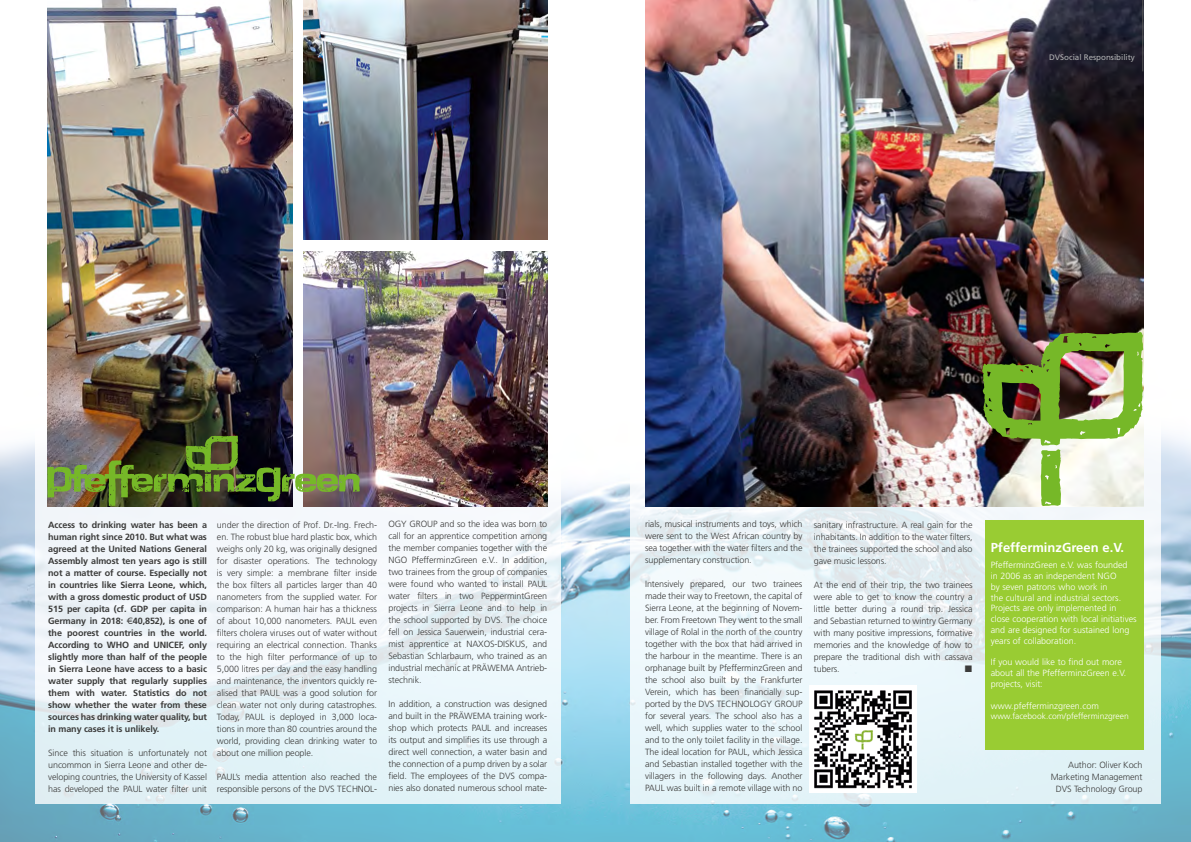
<style>
.page{position:relative;width:1191px;height:842px;background:#fff}
.page>*{position:absolute;margin:0;border:0;box-sizing:border-box;transform-origin:0 0}
.t1{font:700 13px "Frutiger";color:#fff}
.t2{font:300 9px/12px "Frutiger";letter-spacing:-.01em;color:#3b3b3a;text-align:justify}
.t3{font:700 9px/12px "Frutiger";letter-spacing:-.01em;color:#3b3b3a;text-align:justify}
.t4{font:300 9px/10.8px "Frutiger";color:#fff}
.t5{font:300 8.5px "Frutiger";color:#fff}
.t6{font:8px "Frutiger";color:#b1b2b3}
</style>
<div class="page">
<img style="left:0;top:313px;width:1191px;height:529px">
<svg style="left:35px;top:381px;width:525px;height:423px;fill:#eef6fa"></svg>
<svg style="left:630px;top:374px;width:531px;height:430px;fill:#e9f5fa"></svg>
<img style="left:645px;top:0;width:498px;height:506px">
<img style="left:48px;top:0;width:244px;height:436px">
<img style="left:303px;top:252px;width:244px;height:254px">
<img style="left:303px;top:0;width:244px;height:240px">
<img style="left:809px;top:685px;width:108px;height:108px">
<hr style="left:1142px;top:0;width:1px;height:71px;background:#565656">
<img style="left:982px;top:332px;width:161px;height:174px">
<img style="left:47px;top:436px;width:313px;height:70px">
<div style="left:985px;top:521px;width:158px;height:229px;background:#9c3"></div>
<svg style="left:965px;top:665px;width:7px;height:7px"></svg>
<p class="t6" style="left:1049px;top:53px;width:87px">DVSocial Responsibility</p>
<p class="t3" style="left:48px;top:518px;width:160px">Access to drinking water has been a human right since 2010. But what was agreed at the United Nations General Assembly almost ten years ago is still not a matter of course. Especially not in countries like Sierra Leone, which, with a gross domestic product of USD 515 per capita (cf. GDP per capita in Germany in 2018: € 40,852), is one of the poorest countries in the world.<br>According to WHO and UNICEF, only slightly more than half of the people in Sierra Leone have access to a basic water supply that regularly supplies them with water. Statistics do not show whether the water from these sources has drinking water quality, but in many cases it is unlikely.</p>
<p class="t2" style="left:48px;top:747px;width:160px">Since this situation is unfortunately not uncommon in Sierra Leone and other de&shy;veloping countries, the University of Kassel has developed the PAUL water filter unit</p>
<p class="t2" style="left:217px;top:518px;width:162px">under the direction of Prof. Dr.-Ing. Frech&shy;en. The robust blue hard plastic box, which weighs only 20 kg, was originally designed for disaster operations. The technology is very simple: a membrane filter inside the box filters all particles larger than 40 nanometers from the supplied water. For comparison: A human hair has a thickness of about 10,000 nanometers. PAUL even filters cholera viruses out of water without requiring an electrical connection. Thanks to the high filter performance of up to 5,000 litres per day and the easy handling and maintenance, the inventors quickly re&shy;alised that PAUL was a good solution for clean water not only during catastrophes.<br>Today, PAUL is deployed in 3,000 loca&shy;tions in more than 80 countries around the world, providing clean drinking water to about one million people.</p>
<p class="t2" style="left:217px;top:770px;width:162px">PAUL’s media attention also reached the responsible persons of the DVS TECHNOL-</p>
<p class="t2" style="left:388px;top:518px;width:160px">OGY GROUP and so the idea was born to call for an apprentice competition among the member companies together with the NGO PfefferminzGreen e.V.. In addition, two trainees from the group of companies were found who wanted to install PAUL water filters in two PeppermintGreen projects in Sierra Leone and to help in the school supported by DVS. The choice fell on Jessica Sauerwein, industrial cera&shy;mist apprentice at NAXOS-DISKUS, and Sebastian Schlarbaum, who trained as an industrial mechanic at PRÄWEMA Antrieb&shy;stechnik.</p>
<p class="t2" style="left:388px;top:698px;width:160px">In addition, a construction was designed and built in the PRÄWEMA training work&shy;shop which protects PAUL and increases its output and simplifies its use through a direct well connection, a water basin and the connection of a pump driven by a solar field. The employees of the DVS compa&shy;nies also donated numerous school mate-</p>
<p class="t2" style="left:645px;top:518px;width:159px">rials, musical instruments and toys, which were sent to the West African country by sea together with the water filters and the supplementary construction.</p>
<p class="t2" style="left:645px;top:578px;width:159px">Intensively prepared, our two trainees made their way to Freetown, the capital of Sierra Leone, at the beginning of Novem&shy;ber. From Freetown They went to the small village of Rolal in the north of the country together with the box that had arrived in the harbour in the meantime. There is an orphanage built by PfefferminzGreen and the school also built by the Frankfurter Verein, which has been financially sup&shy;ported by the DVS TECHNOLOGY GROUP for several years. The school also has a well, which supplies water to the school and to the only toilet facility in the village.<br>The ideal location for PAUL, which Jessica and Sebastian installed together with the villagers in the following days. Another PAUL was built in a remote village with no</p>
<p class="t2" style="left:814px;top:519px;width:160px">sanitary infrastructure. A real gain for the inhabitants. In addition to the water filters, the trainees supported the school and also gave music lessons.</p>
<p class="t2" style="left:814px;top:579px;width:160px">At the end of their trip, the two trainees were able to get to know the country a little better during a round trip. Jessica and Sebastian returned to wintry Germany with many positive impressions, formative memories and the knowledge of how to prepare the traditional dish with cassava tubers.</p>
<h1 class="t1" style="left:990px;top:539px;width:135px">PfefferminzGreen e.V.</h1>
<p class="t4" style="left:990px;top:560px;width:148px">PfefferminzGreen e.V. was founded in 2006 as an independent NGO<br>by seven patrons who work in<br>the cultural and industrial sectors.<br>Projects are only implemented in close cooperation with local initiatives and are designed for sustained long years of collaboration.</p>
<p class="t4" style="left:990px;top:657px;width:137px">If you would like to find out more about all the PfefferminzGreen e.V. projects, visit:</p>
<p class="t4" style="left:990px;top:700px;width:110px">www.pfefferminzgreen.com</p>
<p class="t5" style="left:990px;top:711px;width:140px">www.facebook.com/pfefferminzgreen</p>
<p class="t2" style="left:1050px;top:759px;width:93px;text-align:right">Author: Oliver Koch<br>Marketing Management<br>DVS Technology Group</p>
</div>
